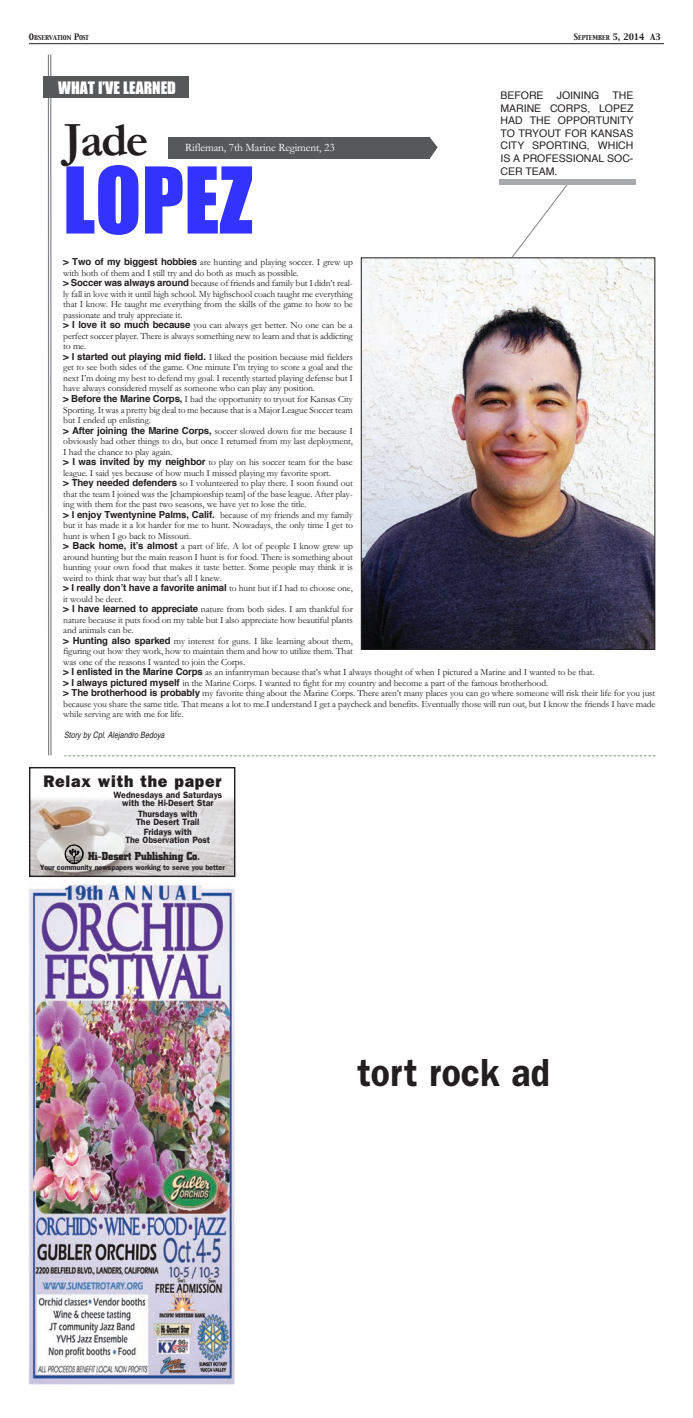
<style>
.page{position:relative;width:693px;height:1418px;background:#fff}
.page>*{position:absolute;margin:0;border:0;box-sizing:border-box;transform-origin:0 0}
.t1{font:84.88px "Impact";color:#33f}
.t2{font:700 48.12px "Garamond";color:#231f20}
.t3{font:600 39.38px "Franklin Gothic";color:#231f20;scale:.9 1}
.t4{font:800 16.8px "Franklin Gothic";letter-spacing:.05em;color:#231f20;scale:.96 1}
.t5{font:15.75px "Impact";color:#fff}
.t6{font:700 11.46px "City";color:#231f20;scale:.96 1}
.t7{font:11.38px "Garamond";letter-spacing:-.015em;color:#fff}
.t8{font:10.5px/12.6px "Helvetica";color:#231f20;text-align:justify}
.t9{font:9.62px/10.5px "Garamond";letter-spacing:-.015em;color:#231f20}
.t10{font:700 9.62px "Helvetica";letter-spacing:-.015em;color:#231f20}
.t11{font:600 9.19px/8px "Franklin Gothic";color:#231f20;text-align:center;scale:.96 1}
.t12{font:italic condensed 8.75px "Helvetica";color:#231f20}
.t13{font:7.88px "Capitals";color:#231f20}
.t14{font:600 7.61px "Franklin Gothic";letter-spacing:-.01em;color:#231f20;scale:.96 1}
.t15{font:5.95px "Capitals";color:#231f20}
.s1{font-size:7.88px}
.s2{font-size:5.95px}
.s3{font-family:"Helvetica";font-weight:700}
.s4{font-family:"Garamond";font-weight:400}
</style>
<div class="page">
<hr style="left:50px;top:54px;width:2px;height:701px;background:#808285">
<hr style="left:48px;top:54px;width:1px;height:701px;background:#808285">
<div style="left:168px;top:137px;width:262px;height:21px;background:#57585a"></div>
<svg style="left:429px;top:136px;width:9px;height:23px"></svg>
<div style="left:43px;top:76px;width:146px;height:21px;background:#57585a"></div>
<svg style="left:506px;top:184px;width:64px;height:73px"></svg>
<div style="left:500px;top:179px;width:136px;height:5px;background:#a8a9ad"></div>
<hr style="left:29px;top:43px;width:635px;height:1px;background:#231f20">
<svg style="left:64px;top:755px;width:591px;height:1px"></svg>
<img style="left:29px;top:882px;width:206px;height:503px">
<img style="left:363px;top:259px;width:290px;height:389px">
<div style="left:361px;top:257px;width:294px;height:393px;border:1px solid #231f20"></div>
<img style="left:31px;top:798px;width:202px;height:77px">
<div style="left:29px;top:767px;width:206px;height:110px;border:1px solid #231f20"></div>
<img style="left:65px;top:844px;width:19px;height:20px">
<p class="t15" style="left:29px;top:34px;width:61px"><span class="s1">O</span>BSERVATION <span class="s1">P</span>OST</p>
<p class="t13" style="left:574px;top:32px;width:88px">S<span class="s2">EPTEMBER</span> 5, 2014 A3</p>
<h3 class="t5" style="left:58px;top:75px;width:119px">WHAT I’VE LEARNED</h3>
<h2 class="t2" style="left:64px;top:111px;width:86px">Jade</h2>
<p class="t7" style="left:185px;top:141px;width:151px">Rifleman, 7th Marine Regiment, 23</p>
<h1 class="t1" style="left:63px;top:134px;width:192px">LOPEZ</h1>
<p class="t8" style="left:500px;top:89px;width:135px;text-indent:56px">JOINING THE MARINE CORPS, LOPEZ HAD THE OPPORTUNITY TO TRYOUT FOR KANSAS CITY SPORTING, WHICH IS A PROFESSIONAL SOC-CER TEAM.</p>
<p class="t8" style="left:500px;top:89px;width:45px">BEFORE</p>
<p class="t9" style="left:63px;top:257px;width:291px"><span class="s3">&gt; Two of my biggest hobbies</span> are hunting and playing soccer. I grew up with both of them and I still try and do both as much as possible.<br><span class="s3">&gt; Soccer was always around</span> because of friends and family but I didn’t real&shy;ly fall in love with it until high school. My highschool coach taught me everything that I know. He taught me everything from the skills of the game to how to be passionate and truly appreciate it.<br><span class="s3">&gt; I love it so much because</span> you can always get better. No one can be a perfect soccer player. There is always something new to learn and that is addicting to me.<br><span class="s3">&gt; I started out playing mid field.</span> I liked the position because mid fielders get to see both sides of the game. One minute I’m trying to score a goal and the next I’m doing my best to defend my goal. I recently started playing defense but I have always considered myself as someone who can play any position.<br><span class="s3">&gt; Before the Marine Corps,</span> I had the opportunity to tryout for Kansas City Sporting. It was a pretty big deal to me because that is a Major League Soccer team but I ended up enlisting.<br><span class="s3">&gt; After joining the Marine Corps,</span> soccer slowed down for me because I obviously had other things to do, but once I returned from my last deployment, I had the chance to play again.<br><span class="s3">&gt; I was invited by my neighbor</span> to play on his soccer team for the base league. I said yes because of how much I missed playing my favorite sport.<br><span class="s3">&gt; They needed defenders</span> so I volunteered to play there. I soon found out that the team I joined was the [championship team] of the base league. After play&shy;ing with them for the past two seasons, we have yet to lose the title.</p>
<p class="t10" style="left:63px;top:506px;width:291px">&gt; I enjoy Twentynine Palms, Calif. <span class="s4">because of my friends and my family</span></p>
<p class="t9" style="left:63px;top:520px;width:291px">but it has made it a lot harder for me to hunt. Nowadays, the only time I get to hunt is when I go back to Missouri.<br><span class="s3">&gt; Back home, it’s almost</span> a part of life. A lot of people I know grew up around hunting but the main reason I hunt is for food. There is something about hunting your own food that makes it taste better. Some people may think it is weird to think that way but that’s all I knew.</p>
<p class="t10" style="left:63px;top:580px;width:291px">&gt; I really don’t have a favorite animal <span class="s4">to hunt but if I had to choose one,</span></p>
<p class="t9" style="left:63px;top:593px;width:594px">it would be deer.<br><span class="s3">&gt; I have learned to appreciate</span> nature from both sides. I am thankful for<br>nature because it puts food on my table but I also appreciate how beautiful plants<br>and animals can be.<br><span class="s3">&gt; Hunting also sparked</span> my interest for guns. I like learning about them,<br>figuring out how they work, how to maintain them and how to utilize them. That<br>was one of the reasons I wanted to join the Corps.<br><span class="s3">&gt; I enlisted in the Marine Corps</span> as an infantryman because that’s what I always thought of when I pictured a Marine and I wanted to be that.<br><span class="s3">&gt; I always pictured myself</span> in the Marine Corps. I wanted to fight for my country and become a part of the famous brotherhood.<br><span class="s3">&gt; The brotherhood is probably</span> my favorite thing about the Marine Corps. There aren’t many places you can go where someone will risk their life for you just because you share the same title. That means a lot to me.I understand I get a paycheck and benefits. Eventually those will run out, but I know the friends I have made while serving are with me for life.</p>
<p class="t12" style="left:64px;top:730px;width:102px">Story by Cpl. Alejandro Bedoya</p>
<h3 class="t4" style="left:43px;top:771px;width:187px">Relax with the paper</h3>
<p class="t11" style="left:113px;top:790px;width:115px">Wednesdays and Saturdays with the Hi-Desert Star</p>
<p class="t11" style="left:136px;top:809px;width:67px;text-align:left">Thursdays with<br>The Desert Trail</p>
<p class="t11" style="left:125px;top:828px;width:90px">Fridays with<br>The Observation Post</p>
<p class="t6" style="left:88px;top:849px;width:118px">Hi-Desert Publishing Co.</p>
<p class="t14" style="left:40px;top:863px;width:194px">Your community newspapers working to serve you better</p>
<h3 class="t3" style="left:357px;top:1049px;width:215px">tort rock ad</h3>
</div>
